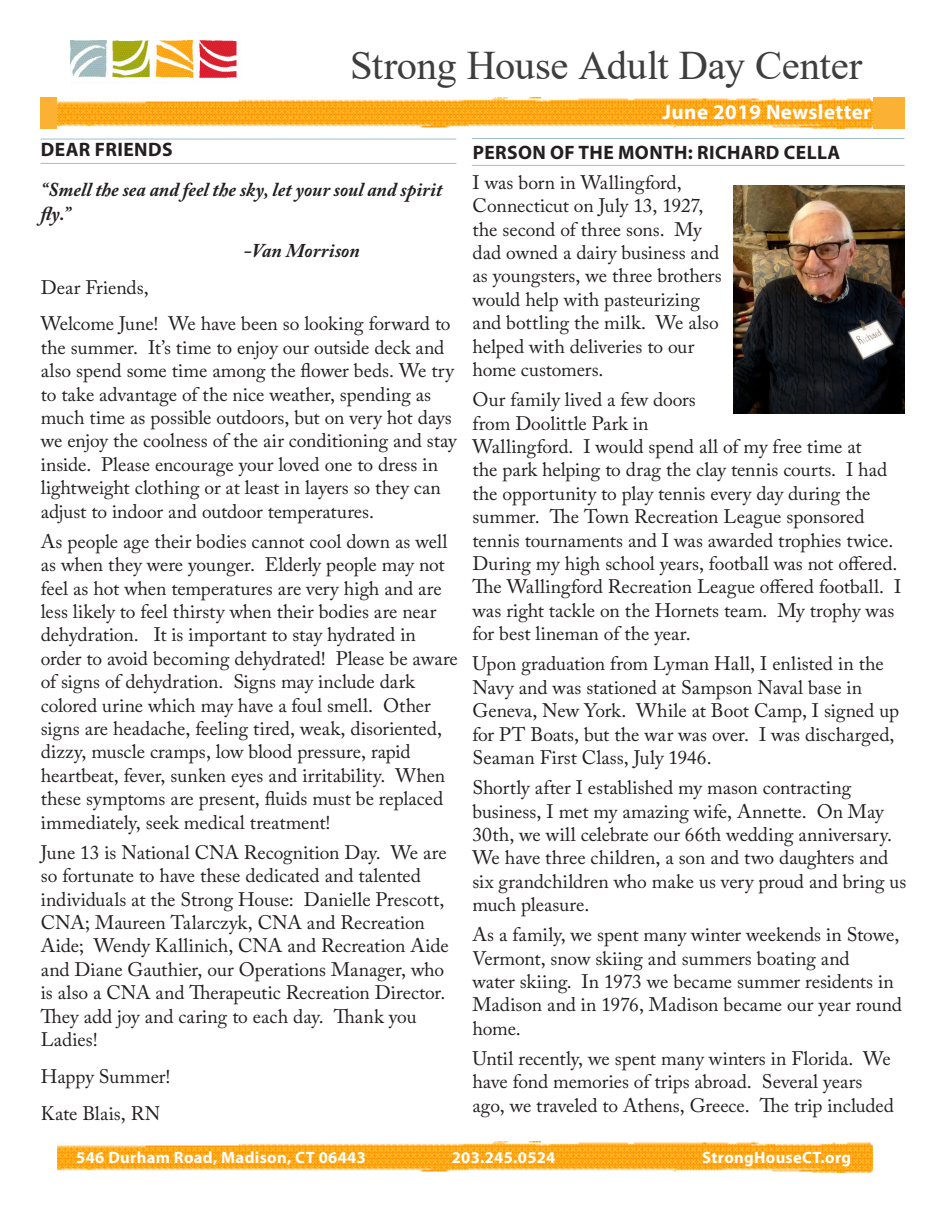
<style>
.page{position:relative;width:945px;height:1215px;background:#fff}
.page>*{position:absolute;margin:0;border:0;box-sizing:border-box;transform-origin:0 0}
.t1{font:40.5px "Times New Roman";letter-spacing:-.01em;color:#3e3e3f}
.Body_Copy_Paragraph{font:700 21px "Myriad Pro";letter-spacing:.02em;color:#fff}
.t2{font:19.5px/23.4px "Adobe Caslon Pro";color:#231f20}
.t3{font:italic 700 19.5px/23.4px "Adobe Caslon Pro";color:#231f20}
.t4{font:700 19.5px "Myriad Pro";letter-spacing:.02em;color:#231f20}
.Body_Copy_Paragraph-2{font:700 16.5px "Myriad Pro";letter-spacing:.02em;color:#fff}
</style>
<div class="page">
<div style="left:40px;top:97px;width:865px;height:32px;background:#fbb133"></div>
<img style="left:58px;top:97px;width:814px;height:32px">
<img style="left:71px;top:40px;width:166px;height:39px">
<img style="left:58px;top:1142px;width:814px;height:31px">
<hr style="left:40px;top:163px;width:416px;height:1px;background:#a0bed1">
<hr style="left:40px;top:139px;width:416px;height:1px;background:#a0bed1">
<hr style="left:472px;top:165px;width:433px;height:1px;background:#a0bed1">
<hr style="left:472px;top:138px;width:433px;height:1px;background:#a0bed1">
<img style="left:733px;top:186px;width:171px;height:228px">
<p class="t1" style="left:350px;top:37px;width:514px">Strong House Adult Day Center</p>
<p class="Body_Copy_Paragraph" style="left:663px;top:98px;width:210px">June 2019 Newsletter</p>
<p class="t4" style="left:41px;top:136px;width:133px">DEAR FRIENDS</p>
<p class="t3" style="left:41px;top:178px;width:403px">“Smell the sea and feel the sky, let your soul and spirit fly.”</p>
<p class="t3" style="left:244px;top:238px;width:118px">-Van Morrison</p>
<p class="t2" style="left:41px;top:275px;width:109px">Dear Friends,</p>
<p class="t2" style="left:41px;top:312px;width:417px">Welcome June! We have been so looking forward to the summer. It’s time to enjoy our outside deck and also spend some time among the flower beds. We try to take advantage of the nice weather, spending as much time as possible outdoors, but on very hot days we enjoy the coolness of the air conditioning and stay inside. Please encourage your loved one to dress in lightweight clothing or at least in layers so they can adjust to indoor and outdoor temperatures.</p>
<p class="t2" style="left:41px;top:529px;width:419px">As people age their bodies cannot cool down as well as when they were younger. Elderly people may not feel as hot when temperatures are very high and are less likely to feel thirsty when their bodies are near dehydration. It is important to stay hydrated in order to avoid becoming dehydrated! Please be aware of signs of dehydration. Signs may include dark colored urine which may have a foul smell. Other signs are headache, feeling tired, weak, disoriented, dizzy, muscle cramps, low blood pressure, rapid heartbeat, fever, sunken eyes and irritability. When these symptoms are present, fluids must be replaced immediately, seek medical treatment!</p>
<p class="t2" style="left:41px;top:840px;width:409px">June 13 is National CNA Recognition Day. We are so fortunate to have these dedicated and talented individuals at the Strong House: Danielle Prescott, CNA; Maureen Talarczyk, CNA and Recreation Aide; Wendy Kallinich, CNA and Recreation Aide and Diane Gauthier, our Operations Manager, who is also a CNA and Therapeutic Recreation Director.<br>They add joy and caring to each day. Thank you Ladies!</p>
<p class="t2" style="left:41px;top:1064px;width:131px">Happy Summer!</p>
<p class="t2" style="left:41px;top:1101px;width:121px">Kate Blais, RN</p>
<p class="t4" style="left:473px;top:139px;width:369px">PERSON OF THE MONTH: RICHARD CELLA</p>
<p class="t2" style="left:472px;top:170px;width:251px">I was born in Wallingford,<br>Connecticut on July 13, 1927, the second of three sons. My dad owned a dairy business and as youngsters, we three brothers would help with pasteurizing and bottling the milk. We also helped with deliveries to our home customers.</p>
<p class="t2" style="left:472px;top:388px;width:422px">Our family lived a few doors<br>from Doolittle Park in<br>Wallingford. I would spend all of my free time at<br>the park helping to drag the clay tennis courts. I had the opportunity to play tennis every day during the summer. The Town Recreation League sponsored tennis tournaments and I was awarded trophies twice.</p>
<p class="t2" style="left:472px;top:552px;width:430px">During my high school years, football was not offered.<br>The Wallingford Recreation League offered football. I was right tackle on the Hornets team. My trophy was for best lineman of the year.</p>
<p class="t2" style="left:472px;top:652px;width:428px">Upon graduation from Lyman Hall, I enlisted in the Navy and was stationed at Sampson Naval base in Geneva, New York. While at Boot Camp, I signed up for PT Boats, but the war was over. I was discharged, Seaman First Class, July 1946.</p>
<p class="t2" style="left:472px;top:776px;width:435px">Shortly after I established my mason contracting business, I met my amazing wife, Annette. On May 30th, we will celebrate our 66th wedding anniversary.<br>We have three children, a son and two daughters and six grandchildren who make us very proud and bring us much pleasure.</p>
<p class="t2" style="left:472px;top:923px;width:431px">As a family, we spent many winter weekends in Stowe, Vermont, snow skiing and summers boating and<br>water skiing. In 1973 we became summer residents in Madison and in 1976, Madison became our year round home.</p>
<p class="t2" style="left:472px;top:1047px;width:423px">Until recently, we spent many winters in Florida. We have fond memories of trips abroad. Several years ago, we traveled to Athens, Greece. The trip included</p>
<p class="Body_Copy_Paragraph-2" style="left:76px;top:1147px;width:291px">546 Durham Road, Madison, CT 06443</p>
<p class="Body_Copy_Paragraph-2" style="left:452px;top:1147px;width:105px">203.245.0524</p>
<p class="Body_Copy_Paragraph-2" style="left:702px;top:1147px;width:150px">StrongHouseCT.org</p>
</div>
